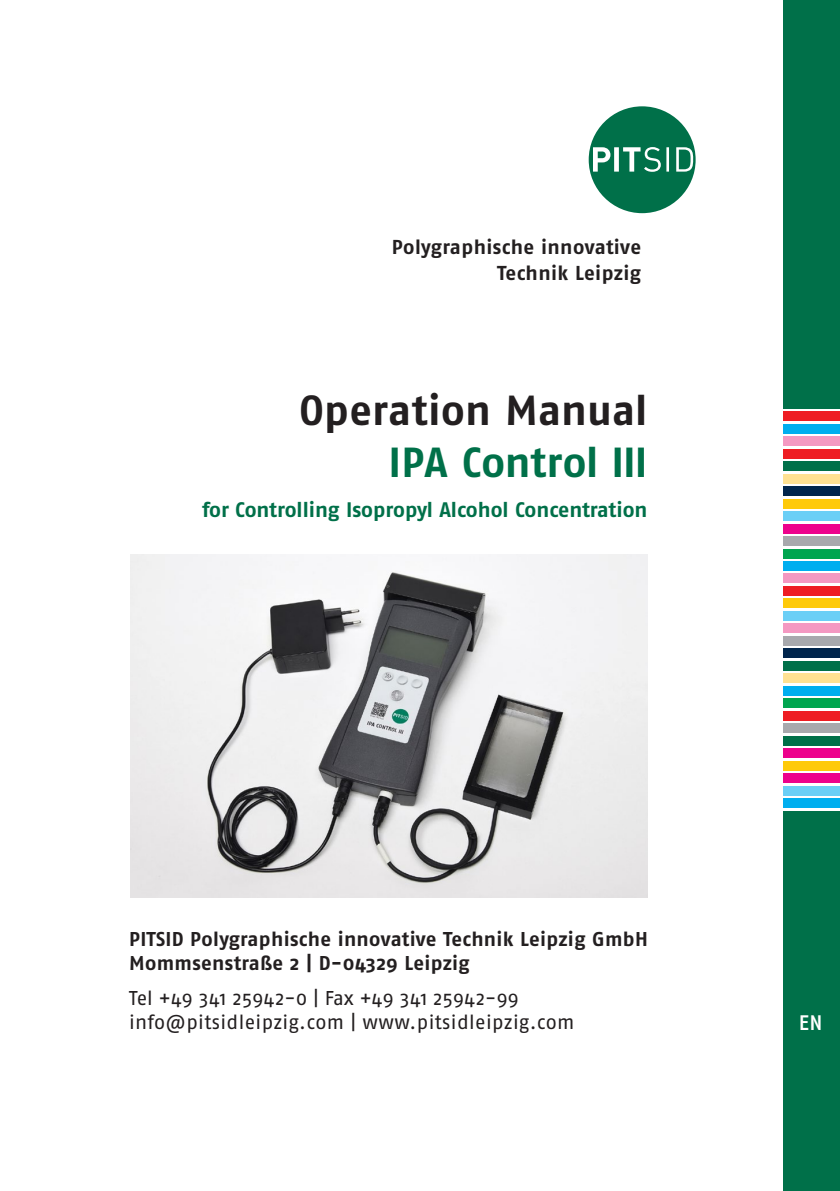
<style>
.page{position:relative;width:840px;height:1191px;background:#fff}
.page>*{position:absolute;margin:0;border:0;box-sizing:border-box;transform-origin:0 0}
.t1{font:700 42px "Fago Pro";letter-spacing:.005em;color:#231f20}
.t2{font:700 42px "Fago Pro";color:#007049}
.t3{font:700 21px "Fago Pro";color:#007049}
.t4{font:500 21px "Fago Pro";color:#fff}
.t5{font:700 20.2px/26.4px "Fago Pro";letter-spacing:.015em;color:#231f20;text-align:right}
.t6{font:20px/24px "Fago Pro";letter-spacing:.015em;color:#231f20}
.t7{font:700 20px/24px "Fago Pro";letter-spacing:.01em;color:#231f20}
</style>
<div class="page">
<div style="left:782px;top:798px;width:57px;height:10px;background:#00aeef"></div>
<div style="left:782px;top:785px;width:57px;height:10px;background:#6bcff6"></div>
<div style="left:782px;top:773px;width:57px;height:10px;background:#ed028c"></div>
<div style="left:782px;top:760px;width:57px;height:10px;background:#feca0a"></div>
<div style="left:782px;top:748px;width:57px;height:10px;background:#ed028c"></div>
<div style="left:782px;top:735px;width:57px;height:10px;background:#007049"></div>
<div style="left:782px;top:723px;width:57px;height:10px;background:#a8a9ad"></div>
<div style="left:782px;top:711px;width:57px;height:10px;background:#ee1d23"></div>
<div style="left:782px;top:698px;width:57px;height:10px;background:#00a54f"></div>
<div style="left:782px;top:686px;width:57px;height:10px;background:#00aeef"></div>
<div style="left:782px;top:673px;width:57px;height:10px;background:#ffe192"></div>
<div style="left:782px;top:661px;width:57px;height:10px;background:#007049"></div>
<div style="left:782px;top:648px;width:57px;height:10px;background:#00254c"></div>
<div style="left:782px;top:636px;width:57px;height:10px;background:#a8a9ad"></div>
<div style="left:782px;top:623px;width:57px;height:10px;background:#f499c2"></div>
<div style="left:782px;top:611px;width:57px;height:10px;background:#6bcff6"></div>
<div style="left:782px;top:598px;width:57px;height:10px;background:#feca0a"></div>
<div style="left:782px;top:586px;width:57px;height:10px;background:#ee1d23"></div>
<div style="left:782px;top:573px;width:57px;height:10px;background:#f499c2"></div>
<div style="left:782px;top:561px;width:57px;height:10px;background:#00aeef"></div>
<div style="left:782px;top:548px;width:57px;height:10px;background:#00a54f"></div>
<div style="left:782px;top:536px;width:57px;height:10px;background:#a8a9ad"></div>
<div style="left:782px;top:523px;width:57px;height:10px;background:#ed028c"></div>
<div style="left:782px;top:511px;width:57px;height:10px;background:#6bcff6"></div>
<div style="left:782px;top:498px;width:57px;height:10px;background:#feca0a"></div>
<div style="left:782px;top:486px;width:57px;height:10px;background:#00254c"></div>
<div style="left:782px;top:473px;width:57px;height:10px;background:#ffe192"></div>
<div style="left:782px;top:461px;width:57px;height:10px;background:#007049"></div>
<div style="left:782px;top:448px;width:57px;height:10px;background:#ee1d23"></div>
<div style="left:782px;top:436px;width:57px;height:10px;background:#f499c2"></div>
<div style="left:782px;top:424px;width:57px;height:9px;background:#00aeef"></div>
<div style="left:782px;top:411px;width:57px;height:10px;background:#ee1d23"></div>
<div style="left:782px;top:811px;width:57px;height:380px;background:#007049"></div>
<div style="left:782px;top:0;width:57px;height:408px;background:#007049"></div>
<div style="left:588px;top:106px;width:107px;height:107px;background:#007049;border-radius:50%"></div>
<svg style="left:593px;top:147px;width:100px;height:25px"></svg>
<img style="left:131px;top:554px;width:516px;height:343px">
<p class="t5" style="left:391px;top:233px;width:250px">Polygraphische innovative<br>Technik Leipzig</p>
<h1 class="t1" style="left:299px;top:385px;width:349px">Operation Manual</h1>
<h1 class="t2" style="left:388px;top:437px;width:260px">IPA Control III</h1>
<p class="t3" style="left:202px;top:497px;width:446px">for Controlling Isopropyl Alcohol Concentration</p>
<p class="t7" style="left:129px;top:927px;width:520px">PITSID Polygraphische innovative Technik Leipzig GmbH<br>Mommsenstraße 2 | D-04329 Leipzig</p>
<p class="t6" style="left:129px;top:986px;width:446px">Tel +49 341 25942-0 | Fax +49 341 25942-99 info@pitsidleipzig.com | www.pitsidleipzig.com</p>
<p class="t4" style="left:798px;top:1009px;width:25px">EN</p>
</div>
